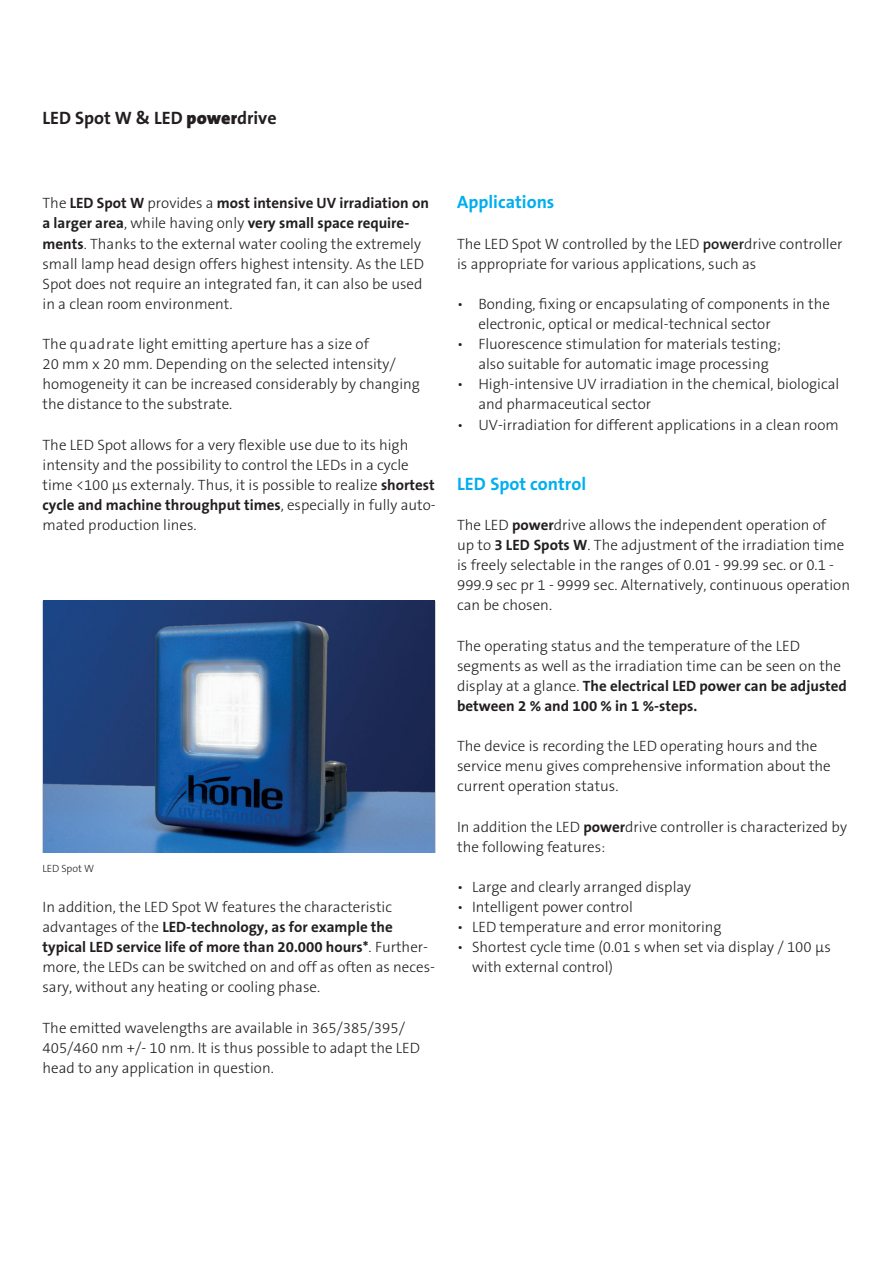
<style>
.page{position:relative;width:893px;height:1263px;background:#fff}
.page>*{position:absolute;margin:0;border:0;box-sizing:border-box;transform-origin:0 0}
.t1{font:700 18px "The Sans B7";color:#00aeef}
.t2{font:700 18px "The Sans B7";color:#231f20}
.t3{font:300 15px/20.1px "The Sans B3";color:#231f20}
.t4{font:700 15px/20.1px "The Sans B7";color:#231f20}
.t5{font:300 10.5px "The Sans B3";letter-spacing:-.005em;color:#231f20}
.s1{font-family:"The Sans B9";font-weight:900}
.s2{font-family:"The Sans B3";font-weight:300}
.s3{font-family:"The Sans B7";font-weight:700}
.s4{font-family:"The Sans B6";font-weight:600}
</style>
<div class="page">
<img style="left:44px;top:601px;width:390px;height:251px">
<p class="t2" style="left:43px;top:108px;width:236px">LED Spot W &amp; LED <span class="s1">power</span>drive</p>
<p class="t4" style="left:43px;top:194px;width:388px"><span class="s2">The</span> LED Spot W <span class="s2">provides a</span> most intensive UV irradiation on a larger area<span class="s2">, while having only</span> very small space require-</p>
<p class="t3" style="left:43px;top:234px;width:383px"><span class="s3">ments</span>. Thanks to the external water cooling the extremely small lamp head design offers highest intensity. As the LED Spot does not require an integrated fan, it can also be used in a clean room environment.</p>
<p class="t3" style="left:43px;top:335px;width:379px">The quadrate light emitting aperture has a size of<br>20 mm x 20 mm. Depending on the selected intensity/ homogeneity it can be increased considerably by changing the distance to the substrate.</p>
<p class="t3" style="left:43px;top:435px;width:394px">The LED Spot allows for a very flexible use due to its high intensity and the possibility to control the LEDs in a cycle time &lt;100 µs externaly. Thus, it is possible to realize <span class="s3">shortest</span></p>
<p class="t4" style="left:43px;top:495px;width:395px">cycle and machine throughput times<span class="s2">, especially in fully auto-</span></p>
<p class="t3" style="left:43px;top:515px;width:156px">mated production lines.</p>
<p class="t5" style="left:43px;top:863px;width:53px">LED Spot W</p>
<p class="t3" style="left:43px;top:897px;width:351px">In addition, the LED Spot W features the characteristic</p>
<p class="t4" style="left:43px;top:917px;width:387px"><span class="s2">advantages of the</span> LED-technology, as for example the typical LED service life of more than 20.000 hours*<span class="s2">. Further-</span></p>
<p class="t3" style="left:43px;top:958px;width:394px">more, the LEDs can be switched on and off as often as neces&shy;sary, without any heating or cooling phase.</p>
<p class="t3" style="left:43px;top:1018px;width:379px">The emitted wavelengths are available in 365/385/395/<br>405/460 nm +/- 10 nm. It is thus possible to adapt the LED head to any application in question.</p>
<p class="t1" style="left:457px;top:193px;width:99px">Applications</p>
<p class="t3" style="left:457px;top:234px;width:387px">The LED Spot W controlled by the LED <span class="s4">power</span>drive controller is appropriate for various applications, such as</p>
<p class="t3" style="left:478px;top:294px;width:353px;text-indent:-21px">• Bonding, fixing or encapsulating of components in the electronic, optical or medical-technical sector</p>
<p class="t3" style="left:478px;top:335px;width:304px;text-indent:-21px">• Fluorescence stimulation for materials testing; also suitable for automatic image processing</p>
<p class="t3" style="left:478px;top:375px;width:362px;text-indent:-21px">• High-intensive UV irradiation in the chemical, biological and pharmaceutical sector</p>
<p class="t3" style="left:457px;top:415px;width:383px">• UV-irradiation for different applications in a clean room</p>
<p class="t1" style="left:457px;top:474px;width:131px">LED Spot control</p>
<p class="t3" style="left:457px;top:515px;width:394px">The LED <span class="s3">power</span>drive allows the independent operation of<br>up to <span class="s3">3 LED Spots W</span>. The adjustment of the irradiation time is freely selectable in the ranges of 0.01 - 99.99 sec. or 0.1 - 999.9 sec pr 1 - 9999 sec. Alternatively, continuous operation can be chosen.</p>
<p class="t3" style="left:457px;top:636px;width:386px">The operating status and the temperature of the LED segments as well as the irradiation time can be seen on the</p>
<p class="t4" style="left:457px;top:676px;width:391px"><span class="s2">display at a glance.</span> The electrical LED power can be adjusted between 2 % and 100 % in 1 %-steps.</p>
<p class="t3" style="left:457px;top:737px;width:375px">The device is recording the LED operating hours and the service menu gives comprehensive information about the current operation status.</p>
<p class="t3" style="left:457px;top:817px;width:391px">In addition the LED <span class="s3">power</span>drive controller is characterized by the following features:</p>
<p class="t3" style="left:457px;top:877px;width:236px">• Large and clearly arranged display</p>
<p class="t3" style="left:457px;top:897px;width:177px">• Intelligent power control</p>
<p class="t3" style="left:457px;top:917px;width:266px">• LED temperature and error monitoring</p>
<p class="t3" style="left:472px;top:938px;width:360px;text-indent:-15px">• Shortest cycle time (0.01 s when set via display / 100 µs with external control)</p>
</div>
